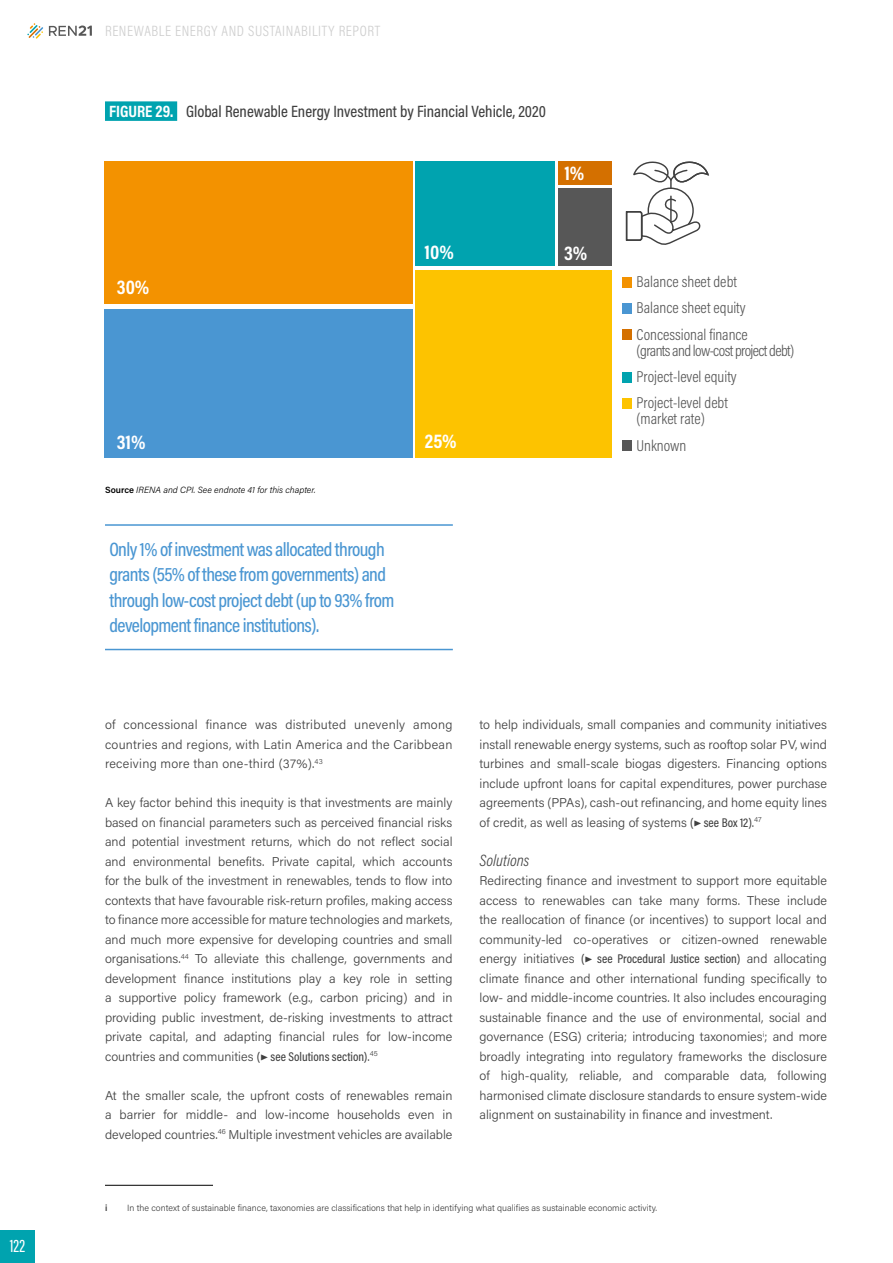
<style>
.page{position:relative;width:893px;height:1263px;background:#fff}
.page>*{position:absolute;margin:0;border:0;box-sizing:border-box;transform-origin:0 0}
.t1{font:700 20.25px "Acumin Pro Cond";color:#fff}
._2-Solution{font:500 19.5px/25.5px "Acumin Pro Cond";letter-spacing:-.03em;color:#4a96d2}
.t2{font:500 18px "Acumin Pro Extra Cond";color:#fff}
._04_Figure_Title{font:500 16.5px "Acumin Pro Cond";color:#404040}
.Heading_5{font:italic 300 16.5px "Acumin Pro Cond";color:#404040}
.t3{font:300 15.9px/15.9px "Acumin Pro Cond";color:#575757}
.t4{font:300 15.9px/15.9px "Acumin Pro Cond";letter-spacing:-.03em;color:#575757}
.t5{font:300 15px "Acumin Pro Cond";letter-spacing:.04em;color:#cdcdcd}
.Body{font:300 12.75px/19.5px "Acumin Pro";color:#404040;text-align:justify}
.Footnote_Body{font:300 9px "Acumin Pro";color:#404040}
.Source{font:italic 300 9px "Acumin Pro";color:#000}
.Footnote_Body-2{font:600 9px "Acumin Pro";color:#404040}
.s1{font-weight:700;color:#fff}
.s2{font-weight:600;font-style:normal}
.s3{font-family:"Acumin Pro Cond";font-weight:500}
</style>
<div class="page">
<svg style="left:27px;top:23px;width:16px;height:16px"></svg>
<svg style="left:49px;top:26px;width:43px;height:10px"></svg>
<hr style="left:105px;top:1185px;width:108px;height:1px;background:#000">
<svg style="left:625px;top:161px;width:84px;height:84px"></svg>
<div style="left:104px;top:309px;width:308px;height:148px;background:#4a96d2"></div>
<div style="left:104px;top:161px;width:308px;height:142px;background:#f39200"></div>
<div style="left:415px;top:270px;width:197px;height:187px;background:#fdc300"></div>
<div style="left:415px;top:161px;width:140px;height:104px;background:#00a3af"></div>
<div style="left:558px;top:188px;width:54px;height:77px;background:#575757"></div>
<div style="left:558px;top:161px;width:54px;height:23px;background:#d47000"></div>
<div style="left:622px;top:277px;width:10px;height:10px;background:#f39200"></div>
<div style="left:622px;top:372px;width:10px;height:10px;background:#00a3af"></div>
<div style="left:622px;top:303px;width:10px;height:10px;background:#4a96d2"></div>
<div style="left:622px;top:398px;width:10px;height:10px;background:#fdc300"></div>
<div style="left:622px;top:330px;width:10px;height:10px;background:#d47000"></div>
<div style="left:622px;top:440px;width:10px;height:11px;background:#575757"></div>
<div style="left:105px;top:101px;width:72px;height:20px;background:#00a3af"></div>
<hr style="left:105px;top:649px;width:348px;height:1px;background:#4a96d2">
<hr style="left:105px;top:524px;width:348px;height:2px;background:#4a96d2">
<div style="left:0;top:1231px;width:35px;height:32px;background:#00a3af"></div>
<h3 class="t2" style="left:10px;top:1235px;width:17px">122</h3>
<p class="t5" style="left:105px;top:21px;width:277px">RENEWABLE ENERGY AND SUSTAINABILITY REPORT</p>
<p class="_04_Figure_Title" style="left:109px;top:101px;width:438px"><span class="s1">FIGURE 29.</span> Global Renewable Energy Investment by Financial Vehicle, 2020</p>
<p class="t1" style="left:564px;top:160px;width:22px">1%</p>
<p class="t1" style="left:117px;top:273px;width:34px">30%</p>
<p class="t1" style="left:425px;top:239px;width:31px">10%</p>
<p class="t1" style="left:564px;top:239px;width:25px">3%</p>
<p class="t1" style="left:117px;top:429px;width:30px">31%</p>
<p class="Source" style="left:105px;top:484px;width:212px"><span class="s2">Source</span> IRENA and CPI. See endnote 41 for this chapter.</p>
<p class="_2-Solution" style="left:110px;top:536px;width:287px">Only 1% of investment was allocated through grants (55% of these from governments) and through low-cost project debt (up to 93% from development finance institutions).</p>
<p class="t1" style="left:425px;top:428px;width:33px">25%</p>
<p class="t3" style="left:637px;top:273px;width:102px">Balance sheet debt</p>
<p class="t3" style="left:637px;top:300px;width:111px">Balance sheet equity</p>
<p class="t4" style="left:637px;top:326px;width:159px">Concessional finance<br>(grants and low-cost project debt)</p>
<p class="t3" style="left:637px;top:368px;width:102px">Project-level equity</p>
<p class="t3" style="left:637px;top:395px;width:93px">Project-level debt (market rate)</p>
<p class="t3" style="left:637px;top:437px;width:51px">Unknown</p>
<p class="Body" style="left:105px;top:714px;width:349px">of concessional finance was distributed unevenly among countries and regions, with Latin America and the Caribbean receiving more than one-third (37%).<sup>43</sup></p>
<p class="Body" style="left:105px;top:792px;width:349px">A key factor behind this inequity is that investments are mainly based on financial parameters such as perceived financial risks and potential investment returns, which do not reflect social and environmental benefits. Private capital, which accounts for the bulk of the investment in renewables, tends to flow into contexts that have favourable risk-return profiles, making access to finance more accessible for mature technologies and markets, and much more expensive for developing countries and small organisations.<sup>44</sup> To alleviate this challenge, governments and development finance institutions play a key role in setting a supportive policy framework (e.g., carbon pricing) and in providing public investment, de-risking investments to attract private capital, and adapting financial rules for low-income countries and communities <span class="s3">(▶ see Solutions section)</span>.<sup>45</sup></p>
<p class="Body" style="left:105px;top:1085px;width:349px">At the smaller scale, the upfront costs of renewables remain a barrier for middle- and low-income households even in developed countries.<sup>46</sup> Multiple investment vehicles are available</p>
<p class="Body" style="left:479px;top:714px;width:349px">to help individuals, small companies and community initiatives install renewable energy systems, such as rooftop solar PV, wind turbines and small-scale biogas digesters. Financing options include upfront loans for capital expenditures, power purchase agreements (PPAs), cash-out refinancing, and home equity lines of credit, as well as leasing of systems <span class="s3">(▶ see Box 12)</span>.<sup>47</sup></p>
<p class="Heading_5" style="left:479px;top:849px;width:51px">Solutions</p>
<p class="Body" style="left:479px;top:870px;width:349px">Redirecting finance and investment to support more equitable access to renewables can take many forms. These include the reallocation of finance (or incentives) to support local and community-led co-operatives or citizen-owned renewable energy initiatives <span class="s3">(▶ see Procedural Justice section)</span> and allocating climate finance and other international funding specifically to low- and middle-income countries. It also includes encouraging sustainable finance and the use of environmental, social and governance (ESG) criteria; introducing taxonomies<sup>i</sup>; and more broadly integrating into regulatory frameworks the disclosure of high-quality, reliable, and comparable data, following harmonised climate disclosure standards to ensure system-wide alignment on sustainability in finance and investment.</p>
<p class="Footnote_Body-2" style="left:105px;top:1201px;width:4px">i</p>
<p class="Footnote_Body" style="left:127px;top:1201px;width:531px">In the context of sustainable finance, taxonomies are classifications that help in identifying what qualifies as sustainable economic activity.</p>
</div>
